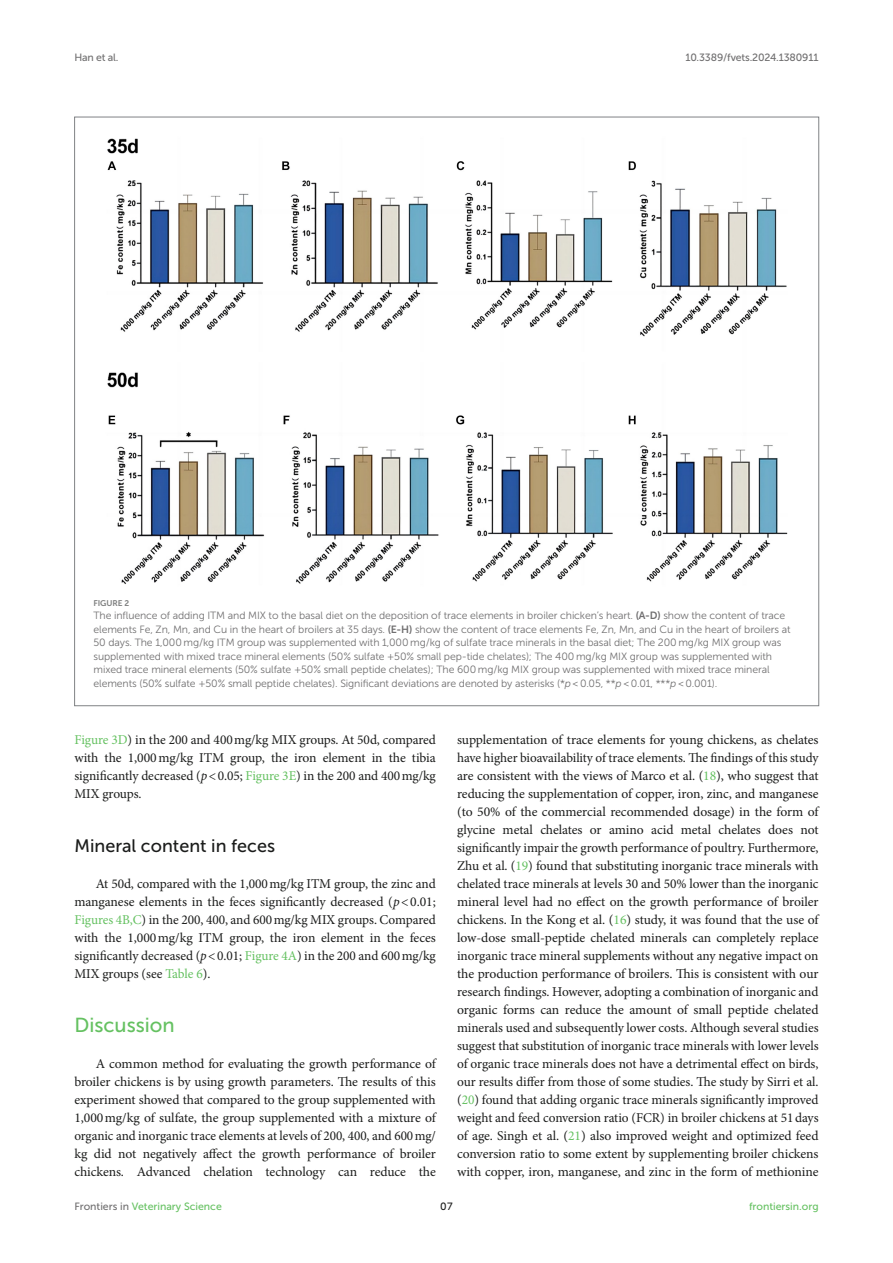
<style>
.page{position:relative;width:893px;height:1263px;background:#fff}
.page>*{position:absolute;margin:0;border:0;box-sizing:border-box;transform-origin:0 0}
.HEAD_1{font:20.25px "Museo Sans 500";color:#65c161}
.HEAD_2{font:18px "Museo Sans 500";color:#1b1c1b}
.TEXT_FLUSH{font:13.5px/18px "Minion Pro";letter-spacing:-.005em;color:#1b1c1b;text-align:justify}
.FIG_LEG{font:10.5px/13.5px "Museo Sans 300";letter-spacing:-.01em;color:#706f70}
.t1{font:10.5px "Museo Sans 500";color:#65c161}
.t2{font:10.5px "Museo Sans 500";letter-spacing:-.015em;color:#706f70}
.t3{font:10.5px "Museo Sans 500";color:#1b1c1b}
.FIG_HD{font:8.25px "Museo Sans 700";letter-spacing:-.01em;color:#7e7f7f}
.s1{font-family:"Museo Sans 700"}
.s2{font-style:italic}
.s3{color:#65c161}
.s4{color:#706f70}
</style>
<div class="page">
<img style="left:107px;top:138px;width:681px;height:446px">
<p class="t2" style="left:74px;top:51px;width:46px">Han et al.</p>
<p class="t2" style="left:685px;top:51px;width:135px">10.3389/fvets.2024.1380911</p>
<p class="FIG_HD" style="left:94px;top:598px;width:37px">FIGURE 2</p>
<p class="FIG_LEG" style="left:94px;top:609px;width:698px">The influence of adding ITM and MIX to the basal diet on the deposition of trace elements in broiler chicken’s heart. <span class="s1">(A-D)</span> show the content of trace elements Fe, Zn, Mn, and Cu in the heart of broilers at 35 days. <span class="s1">(E-H)</span> show the content of trace elements Fe, Zn, Mn, and Cu in the heart of broilers at 50 days. The 1,000 mg/kg ITM group was supplemented with 1,000 mg/kg of sulfate trace minerals in the basal diet; The 200 mg/kg MIX group was supplemented with mixed trace mineral elements (50% sulfate +50% small pep-tide chelates); The 400 mg/kg MIX group was supplemented with mixed trace mineral elements (50% sulfate +50% small peptide chelates); The 600 mg/kg MIX group was supplemented with mixed trace mineral elements (50% sulfate +50% small peptide chelates). Significant deviations are denoted by asterisks (*<span class="s2">p</span> &lt; 0.05, **<span class="s2">p</span> &lt; 0.01, ***<span class="s2">p</span> &lt; 0.001).</p>
<p class="TEXT_FLUSH" style="left:74px;top:731px;width:363px"><span class="s3">Figure 3D</span>) in the 200 and 400mg/kg MIX groups. At 50d, compared with the 1,000mg/kg ITM group, the iron element in the tibia significantly decreased (<span class="s2">p</span>&lt;0.05; <span class="s3">Figure 3E</span>) in the 200 and 400mg/kg MIX groups.</p>
<p class="HEAD_2" style="left:74px;top:836px;width:202px">Mineral content in feces</p>
<p class="TEXT_FLUSH" style="left:74px;top:875px;width:363px;text-indent:21px">At 50d, compared with the 1,000mg/kg ITM group, the zinc and manganese elements in the feces significantly decreased (<span class="s2">p</span>&lt;0.01; <span class="s3">Figures 4B,C</span>) in the 200, 400, and 600mg/kg MIX groups. Compared with the 1,000mg/kg ITM group, the iron element in the feces significantly decreased (<span class="s2">p</span>&lt;0.01; <span class="s3">Figure 4A</span>) in the 200 and 600mg/kg MIX groups (see <span class="s3">Table 6</span>).</p>
<p class="HEAD_1" style="left:74px;top:1014px;width:102px">Discussion</p>
<p class="TEXT_FLUSH" style="left:74px;top:1055px;width:363px;text-indent:21px">A common method for evaluating the growth performance of broiler chickens is by using growth parameters. The results of this experiment showed that compared to the group supplemented with 1,000mg/kg of sulfate, the group supplemented with a mixture of organic and inorganic trace elements at levels of 200, 400, and 600mg/ kg did not negatively affect the growth performance of broiler chickens. Advanced chelation technology can reduce the</p>
<p class="TEXT_FLUSH" style="left:457px;top:731px;width:363px">supplementation of trace elements for young chickens, as chelates have higher bioavailability of trace elements. The findings of this study are consistent with the views of Marco et al. (<span class="s3">18</span>), who suggest that reducing the supplementation of copper, iron, zinc, and manganese (to 50% of the commercial recommended dosage) in the form of glycine metal chelates or amino acid metal chelates does not significantly impair the growth performance of poultry. Furthermore, Zhu et al. (<span class="s3">19</span>) found that substituting inorganic trace minerals with chelated trace minerals at levels 30 and 50% lower than the inorganic mineral level had no effect on the growth performance of broiler chickens. In the Kong et al. (<span class="s3">16</span>) study, it was found that the use of low-dose small-peptide chelated minerals can completely replace inorganic trace mineral supplements without any negative impact on the production performance of broilers. This is consistent with our research findings. However, adopting a combination of inorganic and organic forms can reduce the amount of small peptide chelated minerals used and subsequently lower costs. Although several studies suggest that substitution of inorganic trace minerals with lower levels of organic trace minerals does not have a detrimental effect on birds, our results differ from those of some studies. The study by Sirri et al. (<span class="s3">20</span>) found that adding organic trace minerals significantly improved weight and feed conversion ratio (FCR) in broiler chickens at 51days of age. Singh et al. (<span class="s3">21</span>) also improved weight and optimized feed conversion ratio to some extent by supplementing broiler chickens with copper, iron, manganese, and zinc in the form of methionine</p>
<p class="t1" style="left:74px;top:1200px;width:149px"><span class="s4">Frontiers in</span> Veterinary Science</p>
<p class="t3" style="left:440px;top:1200px;width:14px">07</p>
<p class="t1" style="left:749px;top:1200px;width:71px">frontiersin.org</p>
</div>
